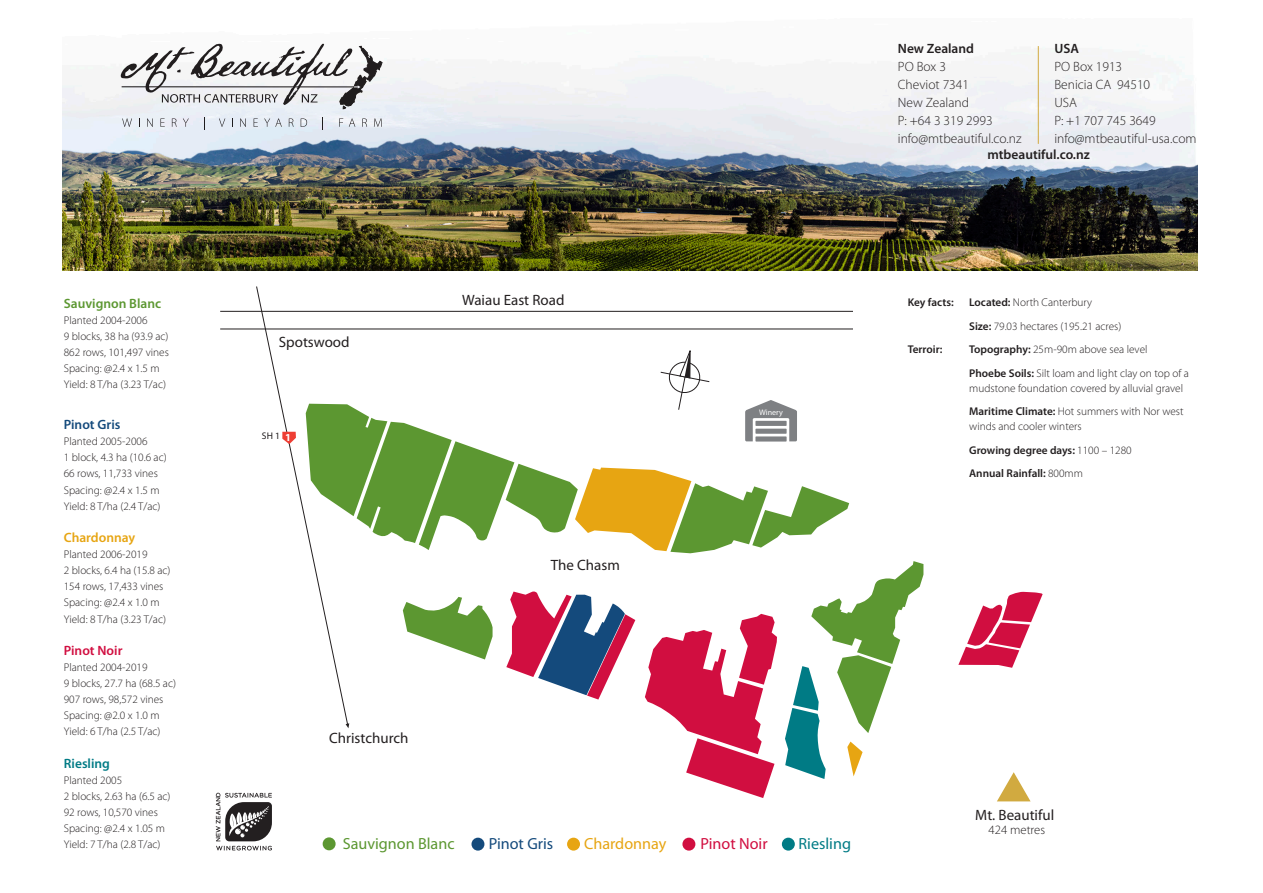
<style>
.page{position:relative;width:1263px;height:893px;background:#fff}
.page>*{position:absolute;margin:0;border:0;box-sizing:border-box;transform-origin:0 0}
.t1{font:16.05px "Myriad Pro";color:#5c9731}
.t2{font:16.05px "Myriad Pro";color:#e7a512}
.t3{font:16.05px "Myriad Pro";color:#144a7c}
.t4{font:16.05px "Myriad Pro";color:#d10e40}
.t5{font:16.05px "Myriad Pro";color:#007b85}
.t6{font:15px "Myriad Pro";color:#231f20}
.t7{font:300 13.5px "Myriad Pro";color:#231f20}
.t8{font:600 13.5px "Myriad Pro";color:#231f20}
.VarietySpecsBody_Bol{font:600 13.5px "Myriad Pro";color:#5c9731}
.VarietySpecsBody{font:600 13.5px "Myriad Pro";color:#e7a512}
.VarietySpecsBody_Bol-2{font:600 13.5px "Myriad Pro";color:#144a7c}
.VarietySpecsBody_Bol-3{font:600 13.5px "Myriad Pro";color:#d10e40}
.VarietySpecsBody_Bol-4{font:600 13.5px "Myriad Pro";color:#007b85}
.IntroBody{font:300 12.75px "Myriad Pro";color:#231f20}
.VarietySpecsBody-2{font:300 11.25px "Myriad Pro";color:#231f20}
.IntroBody-2{font:300 11.25px/15px "Myriad Pro";color:#231f20}
.IntroBody-3{font:600 11.25px "Myriad Pro";color:#231f20}
.t9{font:700 10.65px "Myriad Pro";color:#fff}
.t10{font:9.6px "Myriad Pro";color:#231f20}
.t11{font:8.1px "Myriad Pro";color:#fff}
.s1{font-weight:600}
.s2{font-weight:300}
</style>
<div class="page">
<img style="left:62px;top:44px;width:1136px;height:227px">
<svg style="left:997px;top:772px;width:33px;height:29px"></svg>
<svg style="left:958px;top:592px;width:85px;height:76px"></svg>
<hr style="left:1038px;top:46px;width:1px;height:98px;background:#d1aa40">
<svg style="left:122px;top:118px;width:10px;height:9px"></svg>
<svg style="left:147px;top:118px;width:6px;height:9px"></svg>
<svg style="left:160px;top:118px;width:5px;height:9px"></svg>
<svg style="left:172px;top:118px;width:5px;height:9px"></svg>
<svg style="left:183px;top:118px;width:6px;height:9px"></svg>
<svg style="left:204px;top:118px;width:1px;height:12px"></svg>
<svg style="left:219px;top:118px;width:6px;height:9px"></svg>
<svg style="left:240px;top:118px;width:6px;height:9px"></svg>
<svg style="left:254px;top:118px;width:4px;height:9px"></svg>
<svg style="left:264px;top:118px;width:18px;height:9px"></svg>
<svg style="left:289px;top:118px;width:5px;height:9px"></svg>
<svg style="left:301px;top:118px;width:6px;height:9px"></svg>
<svg style="left:323px;top:118px;width:1px;height:12px"></svg>
<svg style="left:339px;top:118px;width:4px;height:9px"></svg>
<svg style="left:349px;top:118px;width:6px;height:9px"></svg>
<svg style="left:362px;top:118px;width:5px;height:9px"></svg>
<svg style="left:374px;top:118px;width:8px;height:9px"></svg>
<svg style="left:120px;top:43px;width:262px;height:66px"></svg>
<svg style="left:216px;top:286px;width:707px;height:564px"></svg>
<p class="VarietySpecsBody_Bol" style="left:64px;top:294px;width:99px">Sauvignon Blanc</p>
<p class="VarietySpecsBody-2" style="left:64px;top:313px;width:85px">Planted 2004-2006</p>
<p class="VarietySpecsBody-2" style="left:64px;top:329px;width:106px">9 blocks, 38 ha (93.9 ac)</p>
<p class="VarietySpecsBody-2" style="left:64px;top:345px;width:107px">862 rows, 101,497 vines</p>
<p class="VarietySpecsBody-2" style="left:64px;top:362px;width:97px">Spacing: @2.4 x 1.5 m</p>
<p class="VarietySpecsBody-2" style="left:64px;top:378px;width:104px">Yield: 8 T/ha (3.23 T/ac)</p>
<p class="VarietySpecsBody_Bol-2" style="left:64px;top:416px;width:58px">Pinot Gris</p>
<p class="VarietySpecsBody-2" style="left:64px;top:435px;width:85px">Planted 2005-2006</p>
<p class="VarietySpecsBody-2" style="left:64px;top:451px;width:104px">1 block, 4.3 ha (10.6 ac)</p>
<p class="VarietySpecsBody-2" style="left:64px;top:467px;width:96px">66 rows, 11,733 vines</p>
<p class="VarietySpecsBody-2" style="left:64px;top:483px;width:97px">Spacing: @2.4 x 1.5 m</p>
<p class="VarietySpecsBody-2" style="left:64px;top:499px;width:98px">Yield: 8 T/ha (2.4 T/ac)</p>
<p class="VarietySpecsBody" style="left:64px;top:529px;width:73px">Chardonnay</p>
<p class="VarietySpecsBody-2" style="left:64px;top:547px;width:85px">Planted 2006-2019</p>
<p class="VarietySpecsBody-2" style="left:64px;top:564px;width:108px">2 blocks, 6.4 ha (15.8 ac)</p>
<p class="VarietySpecsBody-2" style="left:64px;top:580px;width:101px">154 rows, 17,433 vines</p>
<p class="VarietySpecsBody-2" style="left:64px;top:596px;width:97px">Spacing: @2.4 x 1.0 m</p>
<p class="VarietySpecsBody-2" style="left:64px;top:612px;width:104px">Yield: 8 T/ha (3.23 T/ac)</p>
<p class="VarietySpecsBody_Bol-3" style="left:64px;top:642px;width:60px">Pinot Noir</p>
<p class="VarietySpecsBody-2" style="left:64px;top:660px;width:85px">Planted 2004-2019</p>
<p class="VarietySpecsBody-2" style="left:64px;top:676px;width:114px">9 blocks, 27.7 ha (68.5 ac)</p>
<p class="VarietySpecsBody-2" style="left:64px;top:693px;width:101px">907 rows, 98,572 vines</p>
<p class="VarietySpecsBody-2" style="left:64px;top:709px;width:97px">Spacing: @2.0 x 1.0 m</p>
<p class="VarietySpecsBody-2" style="left:64px;top:725px;width:98px">Yield: 6 T/ha (2.5 T/ac)</p>
<p class="VarietySpecsBody_Bol-4" style="left:64px;top:754px;width:48px">Riesling</p>
<p class="VarietySpecsBody-2" style="left:64px;top:773px;width:60px">Planted 2005</p>
<p class="VarietySpecsBody-2" style="left:64px;top:789px;width:108px">2 blocks, 2.63 ha (6.5 ac)</p>
<p class="VarietySpecsBody-2" style="left:64px;top:805px;width:96px">92 rows, 10,570 vines</p>
<p class="VarietySpecsBody-2" style="left:64px;top:822px;width:103px">Spacing: @2.4 x 1.05 m</p>
<p class="VarietySpecsBody-2" style="left:64px;top:838px;width:98px">Yield: 7 T/ha (2.8 T/ac)</p>
<p class="t6" style="left:279px;top:332px;width:72px">Spotswood</p>
<p class="t10" style="left:262px;top:430px;width:20px">SH 1</p>
<p class="t9" style="left:285px;top:430px;width:7px">1</p>
<p class="t6" style="left:462px;top:290px;width:104px">Waiau East Road</p>
<p class="t6" style="left:551px;top:555px;width:70px">The Chasm</p>
<p class="t11" style="left:759px;top:407px;width:25px">Winery</p>
<p class="t8" style="left:898px;top:40px;width:78px">New Zealand</p>
<p class="t7" style="left:898px;top:58px;width:50px">PO Box 3</p>
<p class="t7" style="left:898px;top:76px;width:73px">Cheviot 7341</p>
<p class="t7" style="left:898px;top:94px;width:73px">New Zealand</p>
<p class="t7" style="left:898px;top:112px;width:96px">P: +64 3 319 2993</p>
<p class="t7" style="left:898px;top:130px;width:125px">info@mtbeautiful.co.nz</p>
<p class="t8" style="left:1054px;top:40px;width:26px">USA</p>
<p class="t7" style="left:1054px;top:58px;width:69px">PO Box 1913</p>
<p class="t7" style="left:1054px;top:76px;width:97px">Benicia CA 94510</p>
<p class="t7" style="left:1054px;top:94px;width:24px">USA</p>
<p class="t7" style="left:1054px;top:112px;width:103px">P: +1 707 745 3649</p>
<p class="t7" style="left:1054px;top:130px;width:144px">info@mtbeautiful-usa.com</p>
<p class="t8" style="left:987px;top:146px;width:104px">mtbeautiful.co.nz</p>
<p class="IntroBody-3" style="left:908px;top:295px;width:47px">Key facts:</p>
<p class="IntroBody-2" style="left:969px;top:295px;width:124px"><span class="s1">Located:</span> North Canterbury</p>
<p class="IntroBody-2" style="left:969px;top:318px;width:154px"><span class="s1">Size:</span> 79.03 hectares (195.21 acres)</p>
<p class="IntroBody-3" style="left:908px;top:342px;width:36px">Terroir:</p>
<p class="IntroBody-2" style="left:969px;top:342px;width:180px"><span class="s1">Topography:</span> 25m-90m above sea level</p>
<p class="IntroBody-2" style="left:969px;top:365px;width:221px"><span class="s1">Phoebe Soils:</span> Silt loam and light clay on top of a mudstone foundation covered by alluvial gravel</p>
<p class="IntroBody-2" style="left:969px;top:404px;width:216px"><span class="s1">Maritime Climate:</span> Hot summers with Nor west winds and cooler winters</p>
<p class="IntroBody-3" style="left:969px;top:443px;width:164px">Growing degree days: <span class="s2">1100 – 1280</span></p>
<p class="IntroBody-3" style="left:969px;top:466px;width:115px">Annual Rainfall: <span class="s2">800mm</span></p>
<p class="t6" style="left:329px;top:729px;width:81px">Christchurch</p>
<p class="t1" style="left:343px;top:833px;width:113px">Sauvignon Blanc</p>
<p class="t3" style="left:489px;top:833px;width:66px">Pinot Gris</p>
<p class="t2" style="left:584px;top:833px;width:84px">Chardonnay</p>
<p class="t4" style="left:700px;top:833px;width:69px">Pinot Noir</p>
<p class="t5" style="left:798px;top:833px;width:54px">Riesling</p>
<p class="t6" style="left:975px;top:806px;width:80px">Mt. Beautiful</p>
<p class="IntroBody" style="left:988px;top:822px;width:58px">424 metres</p>
</div>
